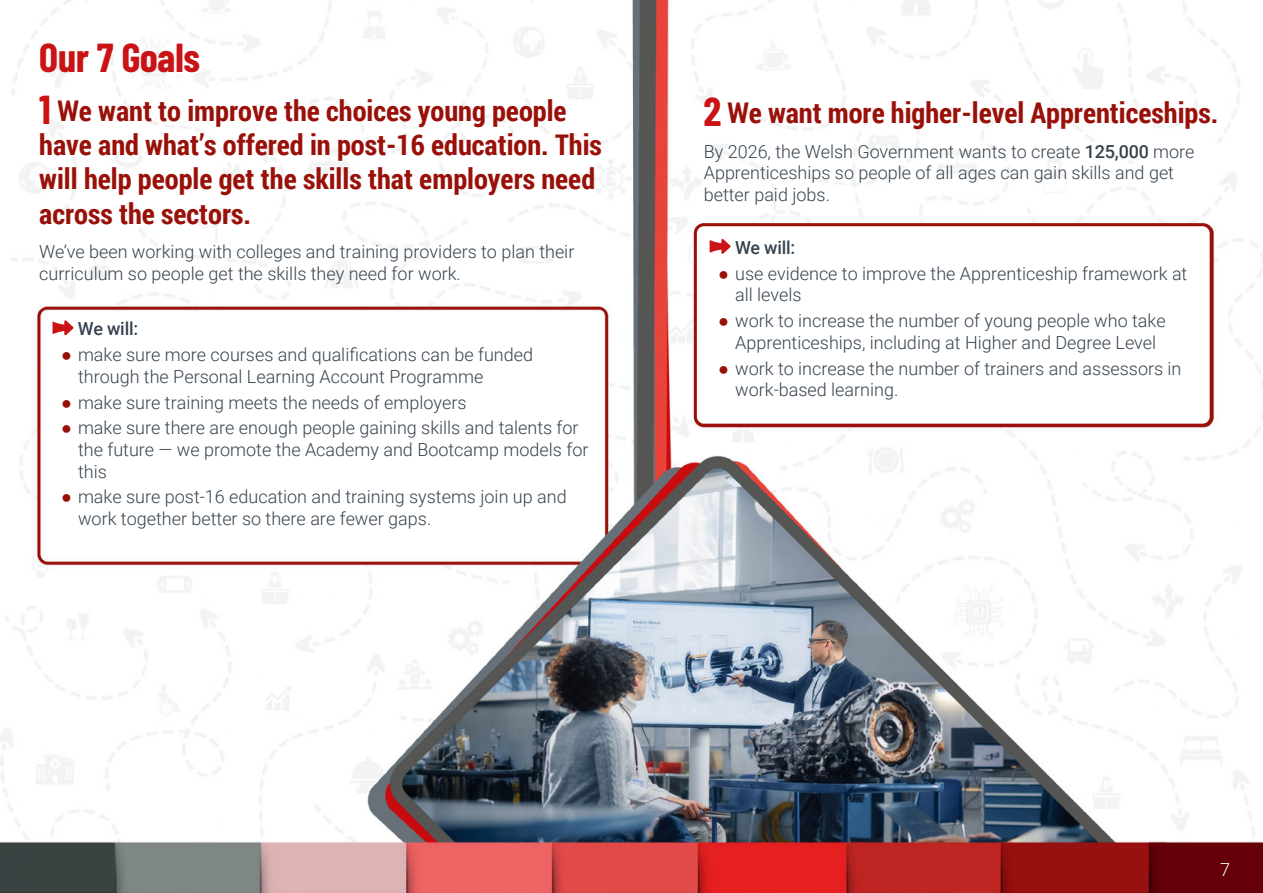
<style>
.page{position:relative;width:1263px;height:893px;background:#fff}
.page>*{position:absolute;margin:0;border:0;box-sizing:border-box;transform-origin:0 0}
.t1{font:700 40.5px "Barlow Condensed";color:#c91315}
.t2{font:700 28.5px/34.2px "Roboto Condensed";color:#991009}
.t3{font:300 18px/21.6px "Roboto";color:#36434f}
.t4{font:500 18px "Roboto";letter-spacing:-.01em;color:#36434f}
.t5{font:300 18px "Roboto";color:#f9fcfc}
.s1{font-family:"Barlow Condensed";font-size:40.5px;color:#cb1315}
.s2{font-weight:500}
.s3{font-family:"Arial";font-weight:700;color:#991009}
</style>
<div class="page">
<img style="left:0;top:0;width:1263px;height:893px">
<svg style="left:53px;top:320px;width:21px;height:16px"></svg>
<div style="left:695px;top:225px;width:516px;height:200px;background:#fff;border-radius:9px"></div>
<svg style="left:710px;top:239px;width:21px;height:15px"></svg>
<div style="left:694px;top:223px;width:519px;height:204px;border:3px solid #991009;border-radius:9px"></div>
<p class="t1" style="left:39px;top:29px;width:162px">Our 7 Goals</p>
<p class="t2" style="left:39px;top:93px;width:564px"><span class="s1">1</span> We want to improve the choices young people have and what’s offered in post-16 education. This will help people get the skills that employers need across the sectors.</p>
<p class="t3" style="left:39px;top:240px;width:537px">We’ve been working with colleges and training providers to plan their curriculum so people get the skills they need for work.</p>
<p class="t4" style="left:735px;top:235px;width:62px">We will:</p>
<p class="t2" style="left:704px;top:95px;width:516px"><span class="s1">2</span> We want more higher-level Apprenticeships.</p>
<p class="t3" style="left:704px;top:140px;width:492px">By 2026, the Welsh Government wants to create <span class="s2">125,000</span> more<br>Apprenticeships so people of all ages can gain skills and get better paid jobs.</p>
<p class="t3" style="left:735px;top:262px;width:454px;text-indent:-17px"><span class="s3">●</span> use evidence to improve the Apprenticeship framework at all levels</p>
<p class="t3" style="left:718px;top:309px;width:449px;text-align:center"><span class="s3">●</span> work to increase the number of young people who take<br>Apprenticeships, including at Higher and Degree Level</p>
<p class="t3" style="left:735px;top:357px;width:448px;text-indent:-17px"><span class="s3">●</span> work to increase the number of trainers and assessors in work-based learning.</p>
<p class="t4" style="left:78px;top:316px;width:62px">We will:</p>
<p class="t3" style="left:78px;top:343px;width:457px;text-indent:-17px"><span class="s3">●</span> make sure more courses and qualifications can be funded through the Personal Learning Account Programme</p>
<p class="t3" style="left:61px;top:391px;width:407px"><span class="s3">●</span> make sure training meets the needs of employers</p>
<p class="t3" style="left:78px;top:416px;width:512px;text-indent:-17px"><span class="s3">●</span> make sure there are enough people gaining skills and talents for the future — we promote the Academy and Bootcamp models for this</p>
<p class="t3" style="left:78px;top:486px;width:490px;text-indent:-17px"><span class="s3">●</span> make sure post-16 education and training systems join up and work together better so there are fewer gaps.</p>
<p class="t5" style="left:1220px;top:857px;width:11px">7</p>
</div>
